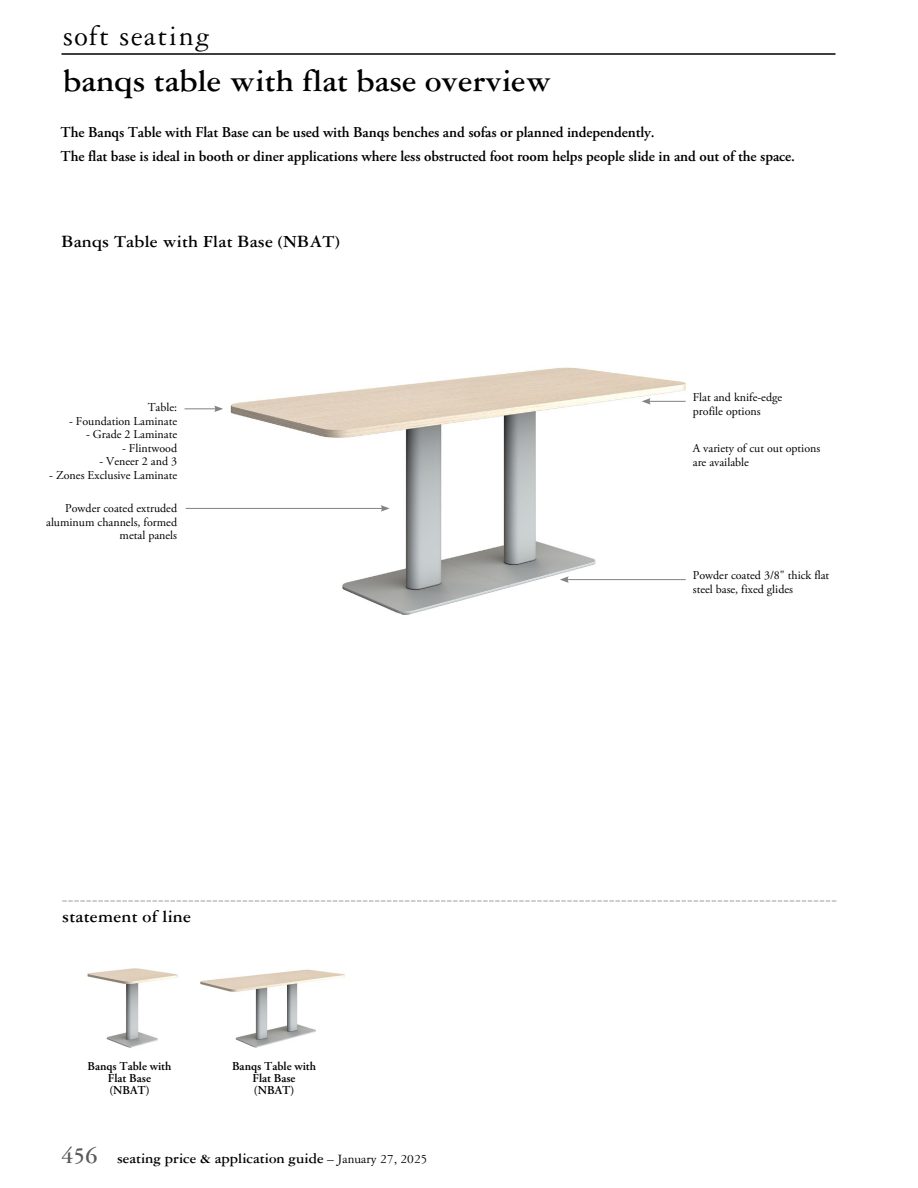
<style>
.page{position:relative;width:918px;height:1188px;background:#fff}
.page>*{position:absolute;margin:0;border:0;box-sizing:border-box;transform-origin:0 0}
.t1{font:700 33px "Garamond Three";color:#000}
.t2{font:30px "Garamond Three";letter-spacing:.05em;color:#000}
.t3{font:700 18px "Garamond Three";letter-spacing:.01em;color:#000}
.t4{font:600 15px/24px "Adobe Garamond Pro";letter-spacing:-.005em;color:#000}
.t5{font:700 15px "Garamond Three";color:#000}
.t6{font:12px/13.5px "Adobe Garamond Pro";color:#000}
.t7{font:600 12px/12px "Adobe Garamond Pro";color:#000;text-align:center}
.s1{font-size:24px;color:#58595b}
.s2{font-weight:400;font-size:13.5px}
</style>
<div class="page">
<hr style="left:62px;top:53px;width:774px;height:2px;background:#000">
<img style="left:87px;top:968px;width:258px;height:80px">
<img style="left:212px;top:367px;width:474px;height:248px">
<hr style="left:184px;top:409px;width:33px;height:1px;background:#808285">
<svg style="left:214px;top:406px;width:9px;height:6px"></svg>
<hr style="left:566px;top:579px;width:120px;height:1px;background:#808285">
<svg style="left:560px;top:576px;width:9px;height:7px"></svg>
<hr style="left:648px;top:401px;width:38px;height:1px;background:#808285">
<svg style="left:642px;top:398px;width:9px;height:7px"></svg>
<hr style="left:186px;top:508px;width:197px;height:1px;background:#808285">
<svg style="left:381px;top:505px;width:9px;height:7px"></svg>
<svg style="left:62px;top:900px;width:775px;height:2px"></svg>
<h2 class="t2" style="left:63px;top:20px;width:149px">soft seating</h2>
<h1 class="t1" style="left:63px;top:63px;width:490px">banqs table with flat base overview</h1>
<p class="t4" style="left:61px;top:120px;width:736px">The Banqs Table with Flat Base can be used with Banqs benches and sofas or planned independently.<br>The flat base is ideal in booth or diner applications where less obstructed foot room helps people slide in and out of the space.</p>
<h3 class="t3" style="left:62px;top:232px;width:280px">Banqs Table with Flat Base (NBAT)</h3>
<p class="t6" style="left:148px;top:401px;width:31px">Table:</p>
<p class="t6" style="left:69px;top:415px;width:110px">- Foundation Laminate</p>
<p class="t6" style="left:86px;top:428px;width:93px">- Grade 2 Laminate</p>
<p class="t6" style="left:122px;top:442px;width:57px">- Flintwood</p>
<p class="t6" style="left:99px;top:455px;width:79px">- Veneer 2 and 3</p>
<p class="t6" style="left:49px;top:469px;width:129px">- Zones Exclusive Laminate</p>
<p class="t6" style="left:46px;top:502px;width:132px;text-align:right">Powder coated extruded aluminum channels, formed metal panels</p>
<h3 class="t3" style="left:62px;top:907px;width:130px">statement of line</h3>
<p class="t7" style="left:88px;top:1060px;width:85px">Banqs Table with<br>Flat Base (NBAT)</p>
<p class="t7" style="left:232px;top:1060px;width:85px">Banqs Table with<br>Flat Base (NBAT)</p>
<p class="t5" style="left:62px;top:1150px;width:368px"><span class="s1">456</span> seating price &amp; application guide <span class="s2">– January 27, 2025</span></p>
<p class="t6" style="left:693px;top:391px;width:91px">Flat and knife-edge profile options</p>
<p class="t6" style="left:693px;top:442px;width:129px">A variety of cut out options are available</p>
<p class="t6" style="left:693px;top:569px;width:138px">Powder coated 3/8" thick flat steel base, fixed glides</p>
</div>
